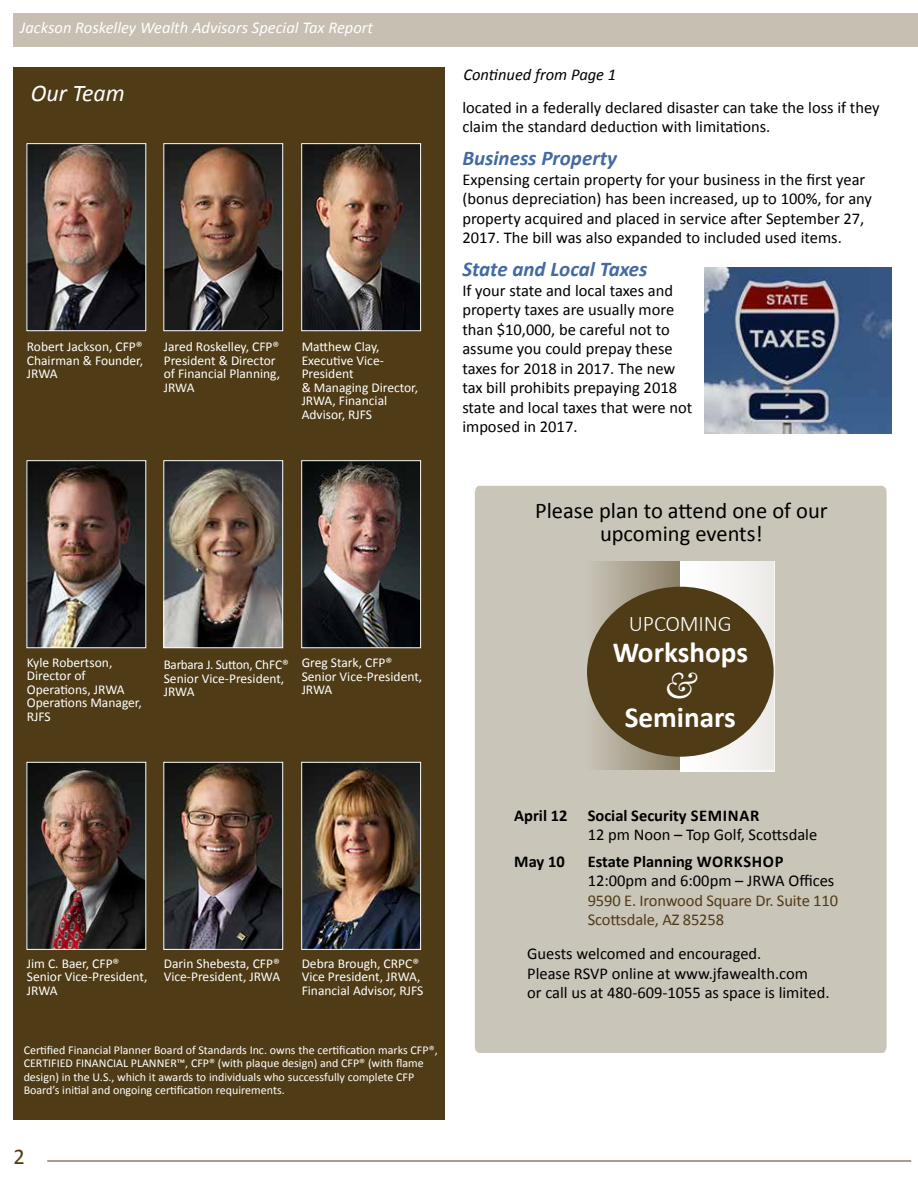
<style>
.page{position:relative;width:918px;height:1188px;background:#fff}
.page>*{position:absolute;margin:0;border:0;box-sizing:border-box;transform-origin:0 0}
.t1{font:italic 37.8px "Baskerville";color:#fff}
.t2{font:700 29.25px "Calibri";color:#fff}
.t3{font:italic 24px "Calibri";color:#fff}
.t4{font:22.5px/22.5px "Calibri";color:#000;text-align:center}
.t5{font:22.5px "Calibri";color:#4f3c16}
.t6{font:300 22.35px "Calibri";letter-spacing:-.01em;color:#fff}
.t7{font:italic 700 21px "Calibri";color:#436aa2}
.t8{font:16.5px/19.5px "Calibri";color:#000}
.t9{font:700 16.5px "Calibri";color:#000}
.t10{font:16.5px/19.5px "Calibri";letter-spacing:-.01em;color:#4f3c16}
.t11{font:italic 16.5px "Calibri";color:#fff}
.t12{font:italic 16.5px "Calibri";color:#000}
.t13{font:13.5px/13.5px "Calibri";color:#fff}
.t14{font:12px/13.5px "Calibri";color:#fff}
</style>
<div class="page">
<div style="left:14px;top:68px;width:432px;height:1052px;background:#4f3c16"></div>
<img style="left:303px;top:145px;width:116px;height:184px">
<div style="left:301px;top:143px;width:120px;height:188px;border:1px solid #fff"></div>
<img style="left:29px;top:145px;width:115px;height:184px">
<div style="left:27px;top:143px;width:119px;height:188px;border:1px solid #fff"></div>
<img style="left:165px;top:145px;width:116px;height:184px">
<div style="left:163px;top:143px;width:120px;height:188px;border:1px solid #fff"></div>
<img style="left:29px;top:462px;width:115px;height:184px">
<div style="left:27px;top:460px;width:119px;height:188px;border:1px solid #fff"></div>
<img style="left:303px;top:462px;width:116px;height:184px">
<div style="left:301px;top:460px;width:120px;height:188px;border:1px solid #fff"></div>
<img style="left:29px;top:764px;width:115px;height:184px">
<div style="left:27px;top:762px;width:119px;height:188px;border:1px solid #fff"></div>
<img style="left:165px;top:764px;width:116px;height:184px">
<div style="left:163px;top:762px;width:120px;height:188px;border:1px solid #fff"></div>
<img style="left:303px;top:764px;width:116px;height:184px">
<div style="left:301px;top:762px;width:120px;height:188px;border:1px solid #fff"></div>
<img style="left:165px;top:462px;width:116px;height:184px">
<div style="left:163px;top:460px;width:120px;height:188px;border:1px solid #fff"></div>
<div style="left:14px;top:14px;width:904px;height:33px;background:#c8bfb3"></div>
<hr style="left:47px;top:1161px;width:864px;height:1px;background:#4f3c16">
<div style="left:475px;top:486px;width:412px;height:567px;background:#cac5b9"></div>
<svg style="left:587px;top:561px;width:93px;height:209px"></svg>
<div style="left:680px;top:561px;width:94px;height:210px;background:linear-gradient(to right,#fff,#edebe7)"></div>
<div style="left:587px;top:587px;width:187px;height:170px;background:#4f3c16;border-radius:50%"></div>
<img style="left:705px;top:268px;width:187px;height:165px">
<p class="t11" style="left:20px;top:16px;width:354px">Jackson Roskelley Wealth Advisors Special Tax Report</p>
<h3 class="t3" style="left:31px;top:77px;width:96px">Our Team</h3>
<p class="t13" style="left:27px;top:340px;width:118px;text-align:justify">Robert Jackson, CFP® Chairman &amp; Founder, JRWA</p>
<p class="t13" style="left:164px;top:340px;width:118px">Jared Roskelley, CFP®<br>President &amp; Director of Financial Planning,<br>JRWA</p>
<p class="t13" style="left:302px;top:340px;width:118px">Matthew Clay,<br>Executive Vice-<br>President<br>&amp; Managing Director,<br>JRWA, Financial<br>Advisor, RJFS</p>
<p class="t13" style="left:27px;top:655px;width:117px">Kyle Robertson,<br>Director of<br>Operations, JRWA<br>Operations Manager,<br>RJFS</p>
<p class="t13" style="left:164px;top:658px;width:127px">Barbara J. Sutton, ChFC®<br>Senior Vice-President,<br>JRWA</p>
<p class="t13" style="left:302px;top:656px;width:122px">Greg Stark, CFP®<br>Senior Vice-President,<br>JRWA</p>
<p class="t12" style="left:464px;top:63px;width:154px">Continued from Page 1</p>
<p class="t8" style="left:462px;top:98px;width:419px">located in a federally declared disaster can take the loss if they claim the standard deduction with limitations.</p>
<p class="t7" style="left:462px;top:145px;width:156px">Business Property</p>
<p class="t8" style="left:462px;top:170px;width:411px">Expensing certain property for your business in the first year (bonus depreciation) has been increased, up to 100%, for any property acquired and placed in service after September 27, 2017. The bill was also expanded to included used items.</p>
<p class="t7" style="left:462px;top:256px;width:187px">State and Local Taxes</p>
<p class="t8" style="left:462px;top:281px;width:231px">If your state and local taxes and property taxes are usually more than $10,000, be careful not to assume you could prepay these taxes for 2018 in 2017. The new tax bill prohibits prepaying 2018 state and local taxes that were not imposed in 2017.</p>
<h3 class="t4" style="left:535px;top:500px;width:294px">Please plan to attend one of our upcoming events!</h3>
<h3 class="t6" style="left:629px;top:610px;width:104px">UPCOMING</h3>
<h2 class="t2" style="left:613px;top:633px;width:137px">Workshops</h2>
<h1 class="t1" style="left:664px;top:661px;width:34px">&amp;</h1>
<h2 class="t2" style="left:625px;top:699px;width:113px">Seminars</h2>
<p class="t13" style="left:27px;top:957px;width:122px">Jim C. Baer, CFP®<br>Senior Vice-President,<br>JRWA</p>
<p class="t13" style="left:164px;top:957px;width:118px">Darin Shebesta, CFP®<br>Vice-President, JRWA</p>
<p class="t13" style="left:302px;top:957px;width:123px">Debra Brough, CRPC®<br>Vice President, JRWA,<br>Financial Advisor, RJFS</p>
<p class="t14" style="left:24px;top:1043px;width:416px">Certified Financial Planner Board of Standards Inc. owns the certification marks CFP®, CERTIFIED FINANCIAL PLANNER™, CFP® (with plaque design) and CFP® (with flame design) in the U.S., which it awards to individuals who successfully complete CFP Board’s initial and ongoing certification requirements.</p>
<h3 class="t5" style="left:14px;top:1143px;width:13px">2</h3>
<p class="t9" style="left:514px;top:805px;width:247px">April 12 Social Security SEMINAR</p>
<p class="t8" style="left:588px;top:825px;width:231px">12 pm Noon – Top Golf, Scottsdale</p>
<p class="t9" style="left:514px;top:851px;width:52px">May 10</p>
<p class="t9" style="left:588px;top:851px;width:197px">Estate Planning WORKSHOP</p>
<p class="t8" style="left:588px;top:871px;width:248px">12:00pm and 6:00pm – JRWA Offices</p>
<p class="t10" style="left:588px;top:890px;width:252px">9590 E. Ironwood Square Dr. Suite 110<br>Scottsdale, AZ 85258</p>
<p class="t8" style="left:527px;top:944px;width:304px">Guests welcomed and encouraged.<br>Please RSVP online at www.jfawealth.com<br>or call us at 480-609-1055 as space is limited.</p>
</div>
